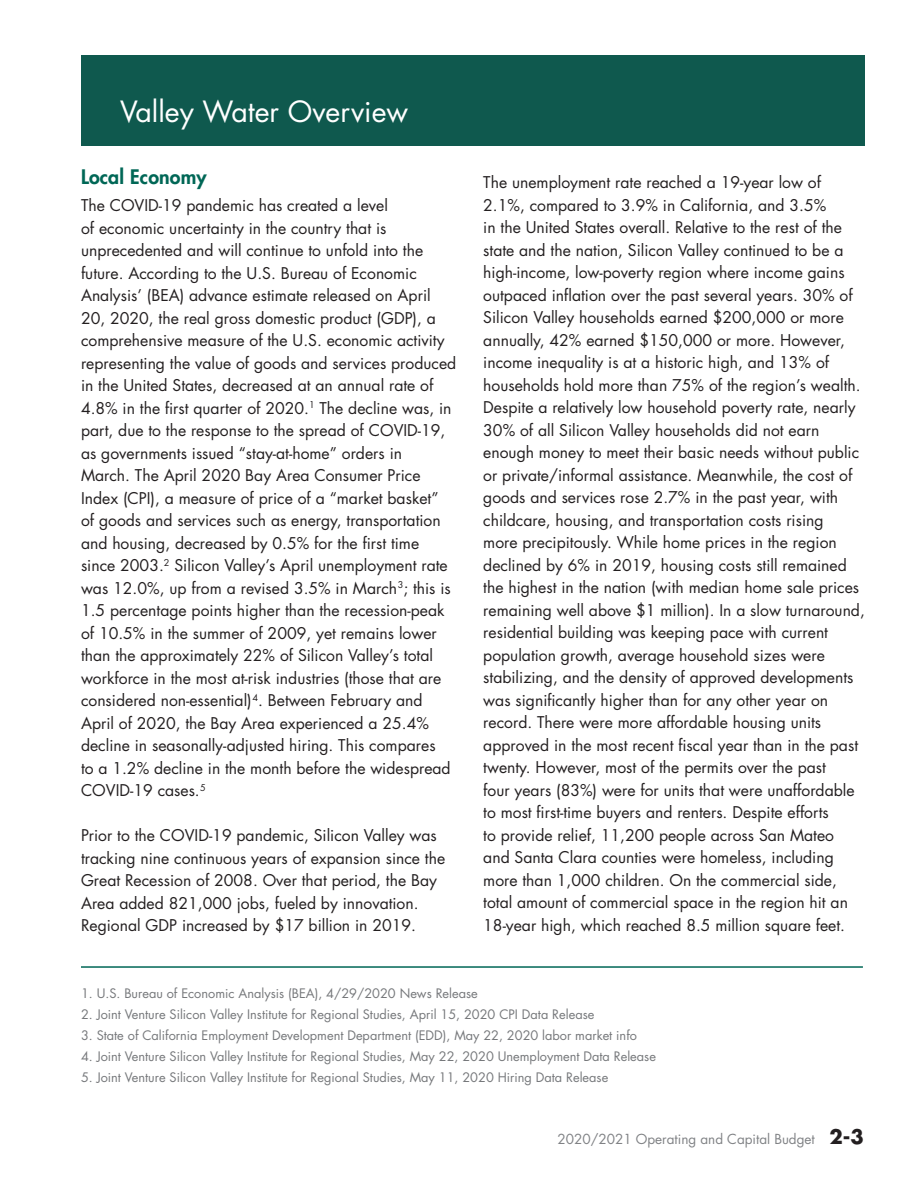
<style>
.page{position:relative;width:918px;height:1188px;background:#fff}
.page>*{position:absolute;margin:0;border:0;box-sizing:border-box;transform-origin:0 0}
.t1{font:28.5px "Futura Std";color:#fff}
.t2{font:800 19.5px "Futura Std";letter-spacing:.01em;color:#006756}
.t3{font:15.75px/22.5px "Futura Std";color:#231f20}
.t4{font:13.5px "Futura Std";color:#808285}
.t5{font:12.75px "Futura Std";color:#76787b}
.s1{font-weight:700;font-size:19.5px;color:#231f20}
</style>
<div class="page">
<div style="left:82px;top:55px;width:783px;height:91px;background:#0f594e"></div>
<hr style="left:81px;top:966px;width:782px;height:2px;background:#006756">
<h1 class="t1" style="left:120px;top:93px;width:290px">Valley Water Overview</h1>
<p class="t2" style="left:81px;top:165px;width:127px">Local Economy</p>
<p class="t3" style="left:81px;top:194px;width:377px">The COVID-19 pandemic has created a level<br>of economic uncertainty in the country that is unprecedented and will continue to unfold into the future. According to the U.S. Bureau of Economic Analysis’ (BEA) advance estimate released on April 20, 2020, the real gross domestic product (GDP), a comprehensive measure of the U.S. economic activity representing the value of goods and services produced in the United States, decreased at an annual rate of 4.8% in the first quarter of 2020.<sup>1</sup> The decline was, in part, due to the response to the spread of COVID-19, as governments issued “stay-at-home” orders in<br>March. The April 2020 Bay Area Consumer Price Index (CPI), a measure of price of a “market basket”<br>of goods and services such as energy, transportation and housing, decreased by 0.5% for the first time since 2003.<sup>2</sup> Silicon Valley’s April unemployment rate was 12.0%, up from a revised 3.5% in March<sup>3</sup>; this is 1.5 percentage points higher than the recession-peak of 10.5% in the summer of 2009, yet remains lower than the approximately 22% of Silicon Valley’s total workforce in the most at-risk industries (those that are considered non-essential)<sup>4</sup>. Between February and April of 2020, the Bay Area experienced a 25.4% decline in seasonally-adjusted hiring. This compares<br>to a 1.2% decline in the month before the widespread COVID-19 cases.<sup>5</sup></p>
<p class="t3" style="left:81px;top:824px;width:366px">Prior to the COVID-19 pandemic, Silicon Valley was tracking nine continuous years of expansion since the Great Recession of 2008. Over that period, the Bay Area added 821,000 jobs, fueled by innovation.<br>Regional GDP increased by $17 billion in 2019.</p>
<p class="t3" style="left:483px;top:172px;width:383px">The unemployment rate reached a 19-year low of 2.1%, compared to 3.9% in California, and 3.5%<br>in the United States overall. Relative to the rest of the state and the nation, Silicon Valley continued to be a high-income, low-poverty region where income gains outpaced inflation over the past several years. 30% of Silicon Valley households earned $200,000 or more annually, 42% earned $150,000 or more. However, income inequality is at a historic high, and 13% of households hold more than 75% of the region’s wealth.<br>Despite a relatively low household poverty rate, nearly 30% of all Silicon Valley households did not earn enough money to meet their basic needs without public or private/informal assistance. Meanwhile, the cost of goods and services rose 2.7% in the past year, with childcare, housing, and transportation costs rising<br>more precipitously. While home prices in the region declined by 6% in 2019, housing costs still remained the highest in the nation (with median home sale prices remaining well above $1 million). In a slow turnaround, residential building was keeping pace with current population growth, average household sizes were stabilizing, and the density of approved developments was significantly higher than for any other year on record. There were more affordable housing units approved in the most recent fiscal year than in the past twenty. However, most of the permits over the past<br>four years (83%) were for units that were unaffordable to most first-time buyers and renters. Despite efforts<br>to provide relief, 11,200 people across San Mateo<br>and Santa Clara counties were homeless, including more than 1,000 children. On the commercial side, total amount of commercial space in the region hit an 18-year high, which reached 8.5 million square feet.</p>
<p class="t5" style="left:81px;top:985px;width:398px">1. U.S. Bureau of Economic Analysis (BEA), 4/29/2020 News Release</p>
<p class="t5" style="left:81px;top:1006px;width:515px">2. Joint Venture Silicon Valley Institute for Regional Studies, April 15, 2020 CPI Data Release</p>
<p class="t5" style="left:81px;top:1027px;width:558px">3. State of California Employment Development Department (EDD), May 22, 2020 labor market info</p>
<p class="t5" style="left:81px;top:1048px;width:576px">4. Joint Venture Silicon Valley Institute for Regional Studies, May 22, 2020 Unemployment Data Release</p>
<p class="t5" style="left:81px;top:1069px;width:529px">5. Joint Venture Silicon Valley Institute for Regional Studies, May 11, 2020 Hiring Data Release</p>
<p class="t4" style="left:557px;top:1130px;width:308px">2020/2021 Operating and Capital Budget <span class="s1">2-3</span></p>
</div>
